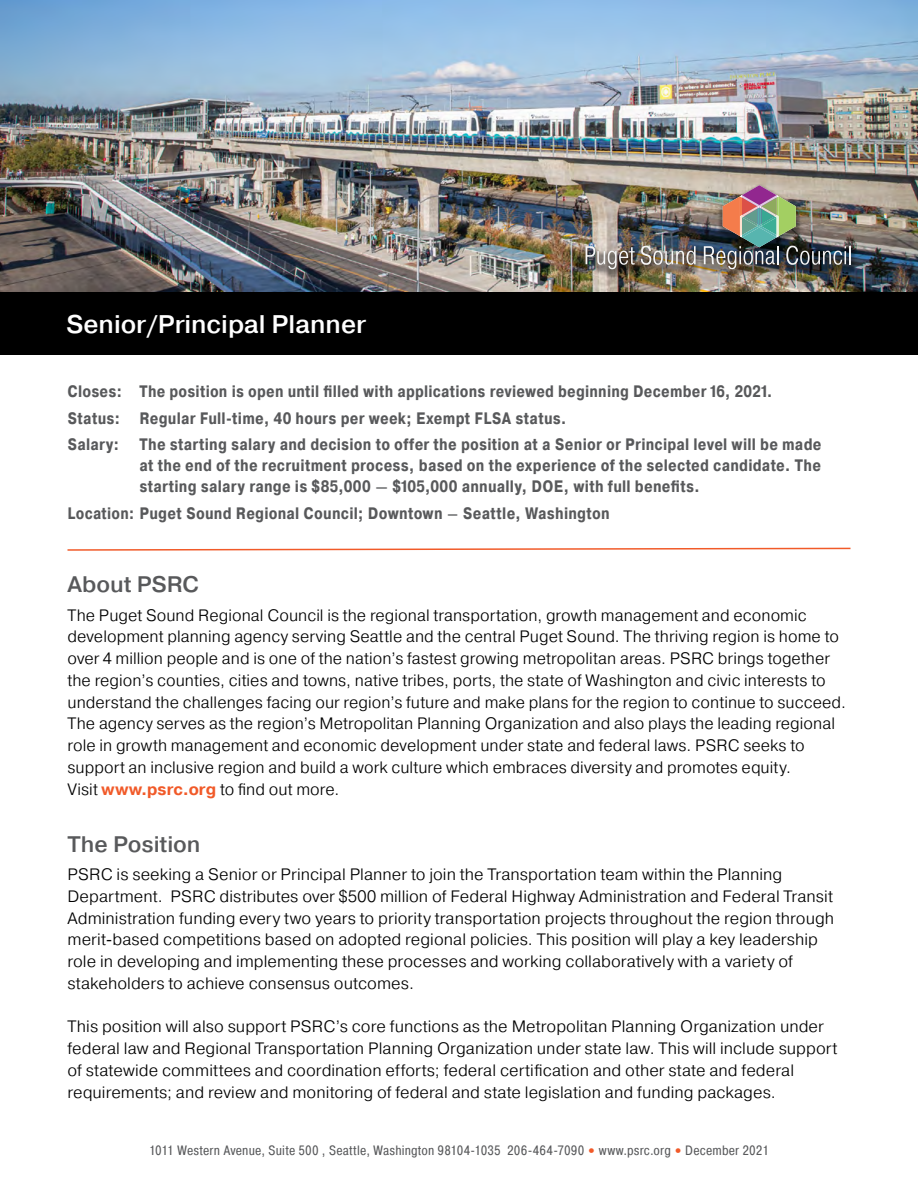
<style>
.page{position:relative;width:918px;height:1188px;background:#fff}
.page>*{position:absolute;margin:0;border:0;box-sizing:border-box;transform-origin:0 0}
.body_text{font:500 25.5px "Pragmatica";color:#fff}
.Subhead{font:500 22.5px "Pragmatica";color:#58595b}
.Subhead-2{font:300 16.5px/21.8px "Pragmatica";letter-spacing:.005em;color:#000}
.first_paragraph{font:700 16.5px/21px "Pragmatica Cond";letter-spacing:.015em;color:#58595b;text-align:justify}
.t1{font:13.5px "Pragmatica Cond";letter-spacing:.01em;color:#58595b}
.s1{font-weight:700;color:#f15a29}
.s2{font-weight:900;font-size:12px;color:#f15a29}
</style>
<div class="page">
<img style="left:0;top:0;width:918px;height:292px">
<div style="left:0;top:292px;width:918px;height:63px;background:#000"></div>
<div style="left:579px;top:183px;width:278px;height:97px;background:#000;opacity:.4"></div>
<svg style="left:586px;top:246px;width:49px;height:23px"></svg>
<svg style="left:641px;top:246px;width:55px;height:19px"></svg>
<img style="left:704px;top:185px;width:147px;height:84px">
<svg style="left:67px;top:547px;width:784px;height:4px"></svg>
<p class="body_text" style="left:66px;top:308px;width:302px">Senior/Principal Planner</p>
<p class="first_paragraph" style="left:68px;top:382px;width:707px">Closes: The position is open until filled with applications reviewed beginning December 16, 2021.</p>
<p class="first_paragraph" style="left:68px;top:409px;width:501px">Status: Regular Full-time, 40 hours per week; Exempt FLSA status.</p>
<p class="first_paragraph" style="left:140px;top:435px;width:684px;text-indent:-72px">Salary: The starting salary and decision to offer the position at a Senior or Principal level will be made at the end of the recruitment process, based on the experience of the selected candidate. The starting salary range is $85,000 — $105,000 annually, DOE, with full benefits.</p>
<p class="first_paragraph" style="left:68px;top:503px;width:544px">Location: Puget Sound Regional Council; Downtown – Seattle, Washington</p>
<p class="Subhead" style="left:68px;top:570px;width:133px">About PSRC</p>
<p class="Subhead-2" style="left:68px;top:604px;width:780px">The Puget Sound Regional Council is the regional transportation, growth management and economic development planning agency serving Seattle and the central Puget Sound. The thriving region is home to over 4 million people and is one of the nation’s fastest growing metropolitan areas. PSRC brings together the region’s counties, cities and towns, native tribes, ports, the state of Washington and civic interests to understand the challenges facing our region’s future and make plans for the region to continue to succeed.<br>The agency serves as the region’s Metropolitan Planning Organization and also plays the leading regional role in growth management and economic development under state and federal laws. PSRC seeks to support an inclusive region and build a work culture which embraces diversity and promotes equity.<br>Visit <span class="s1">www.psrc.org</span> to find out more.</p>
<p class="Subhead" style="left:68px;top:830px;width:135px">The Position</p>
<p class="Subhead-2" style="left:68px;top:863px;width:768px">PSRC is seeking a Senior or Principal Planner to join the Transportation team within the Planning Department. PSRC distributes over $500 million of Federal Highway Administration and Federal Transit Administration funding every two years to priority transportation projects throughout the region through merit-based competitions based on adopted regional policies. This position will play a key leadership role in developing and implementing these processes and working collaboratively with a variety of stakeholders to achieve consensus outcomes.</p>
<p class="Subhead-2" style="left:68px;top:1015px;width:771px">This position will also support PSRC’s core functions as the Metropolitan Planning Organization under federal law and Regional Transportation Planning Organization under state law. This will include support of statewide committees and coordination efforts; federal certification and other state and federal requirements; and review and monitoring of federal and state legislation and funding packages.</p>
<p class="t1" style="left:149px;top:1142px;width:621px">1011 Western Avenue, Suite 500 , Seattle, Washington 98104-1035 206-464-7090 <span class="s2">•</span> www.psrc.org <span class="s2">•</span> December 2021</p>
</div>
